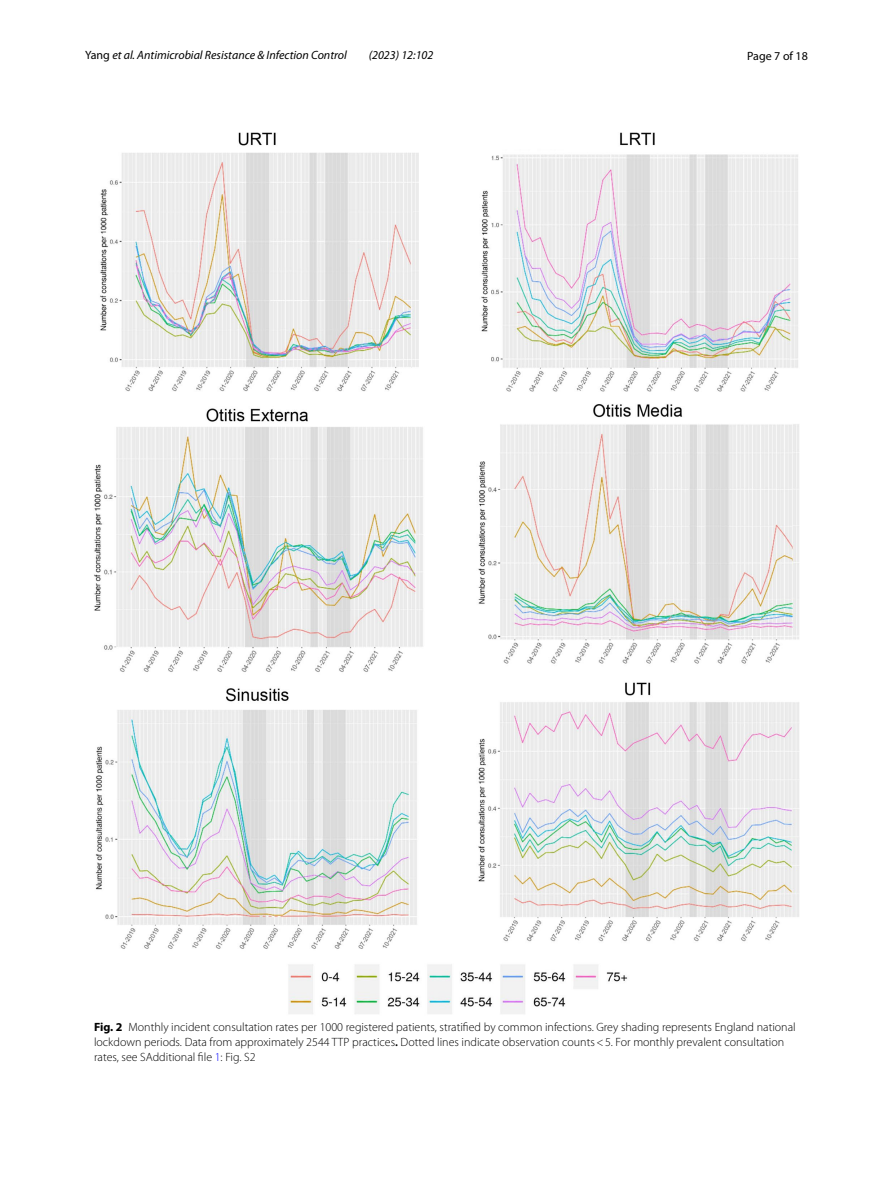
<style>
.page{position:relative;width:893px;height:1187px;background:#fff}
.page>*{position:absolute;margin:0;border:0;box-sizing:border-box;transform-origin:0 0}
.t1{font:300 12px/15px "Myriad Pro";color:#000}
.t2{font:italic 12px "Myriad Pro";color:#000}
.t3{font:12px "Myriad Pro";color:#000}
.s1{font-style:normal}
.s2{font-weight:700}
.s3{font-weight:600}
.s4{color:#00f}
</style>
<div class="page">
<img style="left:94px;top:133px;width:705px;height:881px">
<p class="t2" style="left:85px;top:48px;width:263px"><span class="s1">Yang</span> et al. Antimicrobial Resistance &amp; Infection Control</p>
<p class="t2" style="left:369px;top:48px;width:66px">(2023) 12:102</p>
<p class="t3" style="left:747px;top:48px;width:62px">Page 7 of 18</p>
<p class="t1" style="left:94px;top:1019px;width:703px"><span class="s2">Fig. 2</span> Monthly incident consultation rates per 1000 registered patients, stratified by common infections. Grey shading represents England national lockdown periods. Data from approximately 2544 TTP practices<span class="s3">.</span> Dotted lines indicate observation counts&lt;5. For monthly prevalent consultation rates, see SAdditional file <span class="s4">1</span>: Fig. S2</p>
</div>
